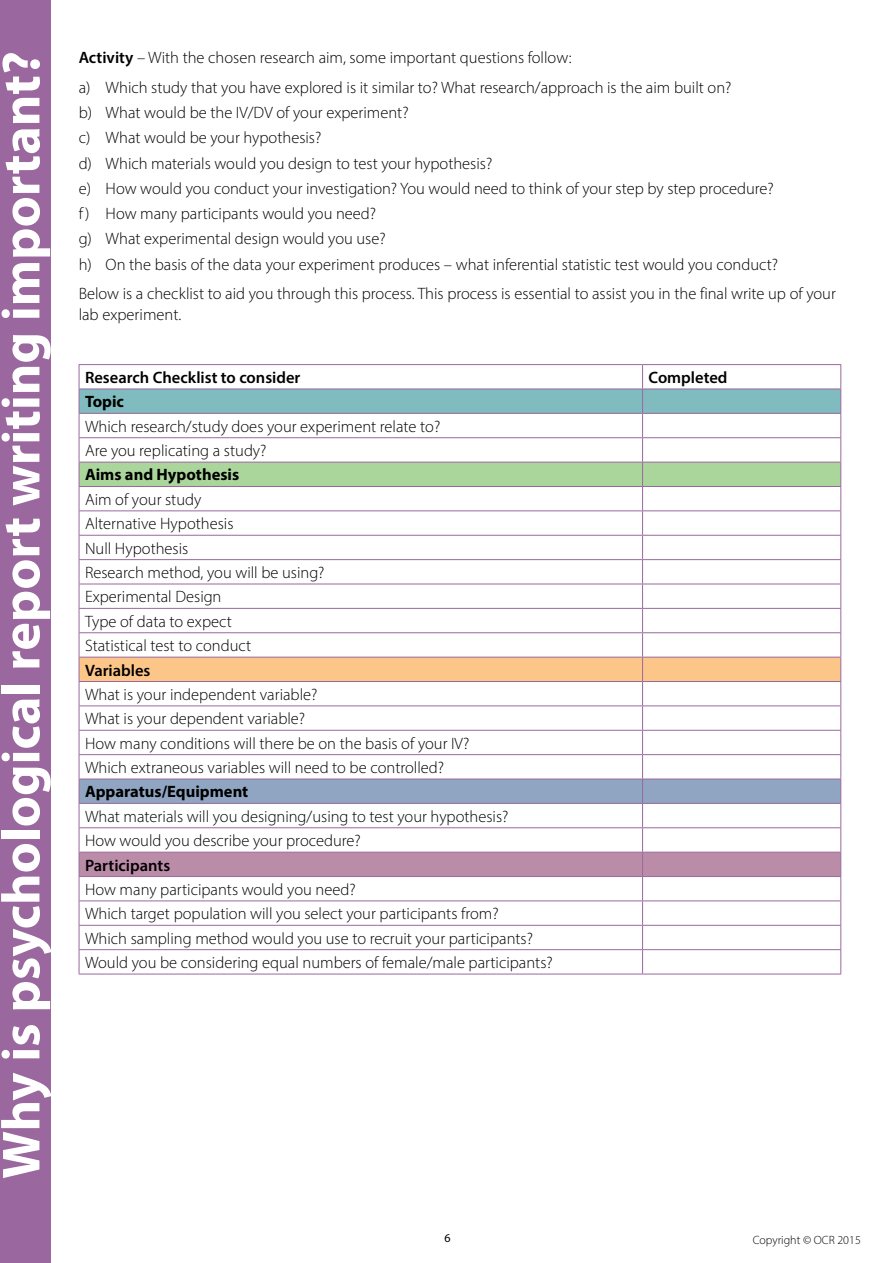
<style>
.page{position:relative;width:893px;height:1263px;background:#fff}
.page>*{position:absolute;margin:0;border:0;box-sizing:border-box;transform-origin:0 0}
.Left_heading_white{font:700 54px "Myriad Pro";color:#fff}
.Body_11pt{font:300 16.5px/21px "Myriad Pro";color:#000}
.Body_11pt-2{font:600 16.5px "Myriad Pro";color:#000}
.Body_11pt-3{font:700 16.5px "Myriad Pro";color:#000}
.t1{font:300 12px "Myriad Pro";color:#000}
.t2{font:12px "Myriad Pro";color:#000}
.s1{font-weight:600}
</style>
<div class="page">
<div style="left:0;top:0;width:51px;height:1263px;background:#9a689e"></div>
<hr style="left:79px;top:364px;width:564px;height:1px;background:#9a689e">
<hr style="left:643px;top:364px;width:198px;height:1px;background:#9a689e">
<svg style="left:79px;top:365px;width:762px;height:609px"></svg>
<hr style="left:79px;top:974px;width:564px;height:1px;background:#9a689e">
<hr style="left:643px;top:974px;width:198px;height:1px;background:#9a689e">
<p class="Left_heading_white" style="left:-14px;top:1179px;width:1129px;rotate:-90deg">Why is psychological report writing important?</p>
<p class="Body_11pt" style="left:79px;top:47px;width:494px"><span class="s1">Activity</span> – With the chosen research aim, some important questions follow:</p>
<p class="Body_11pt" style="left:79px;top:77px;width:654px">a) Which study that you have explored is it similar to? What research/approach is the aim built on?</p>
<p class="Body_11pt" style="left:79px;top:102px;width:332px">b) What would be the IV/DV of your experiment?</p>
<p class="Body_11pt" style="left:79px;top:127px;width:244px">c) What would be your hypothesis?</p>
<p class="Body_11pt" style="left:79px;top:153px;width:415px">d) Which materials would you design to test your hypothesis?</p>
<p class="Body_11pt" style="left:79px;top:178px;width:697px">e) How would you conduct your investigation? You would need to think of your step by step procedure?</p>
<p class="Body_11pt" style="left:79px;top:203px;width:299px">f ) How many participants would you need?</p>
<p class="Body_11pt" style="left:79px;top:228px;width:309px">g) What experimental design would you use?</p>
<p class="Body_11pt" style="left:79px;top:254px;width:701px">h) On the basis of the data your experiment produces – what inferential statistic test would you conduct?</p>
<p class="Body_11pt" style="left:79px;top:283px;width:759px">Below is a checklist to aid you through this process. This process is essential to assist you in the final write up of your lab experiment.</p>
<p class="Body_11pt-2" style="left:85px;top:367px;width:217px">Research Checklist to consider</p>
<p class="Body_11pt-2" style="left:649px;top:367px;width:80px">Completed</p>
<p class="Body_11pt-3" style="left:85px;top:391px;width:41px">Topic</p>
<p class="Body_11pt" style="left:85px;top:416px;width:357px">Which research/study does your experiment relate to?</p>
<p class="Body_11pt" style="left:85px;top:440px;width:183px">Are you replicating a study?</p>
<p class="Body_11pt-3" style="left:85px;top:464px;width:156px">Aims and Hypothesis</p>
<p class="Body_11pt" style="left:85px;top:489px;width:118px">Aim of your study</p>
<p class="Body_11pt" style="left:85px;top:513px;width:150px">Alternative Hypothesis</p>
<p class="Body_11pt" style="left:85px;top:537px;width:105px">Null Hypothesis</p>
<p class="Body_11pt" style="left:85px;top:562px;width:241px">Research method, you will be using?</p>
<p class="Body_11pt" style="left:85px;top:586px;width:138px">Experimental Design</p>
<p class="Body_11pt" style="left:85px;top:611px;width:148px">Type of data to expect</p>
<p class="Body_11pt" style="left:85px;top:635px;width:168px">Statistical test to conduct</p>
<p class="Body_11pt-2" style="left:85px;top:659px;width:67px">Variables</p>
<p class="Body_11pt" style="left:85px;top:684px;width:234px">What is your independent variable?</p>
<p class="Body_11pt" style="left:85px;top:708px;width:222px">What is your dependent variable?</p>
<p class="Body_11pt" style="left:85px;top:732px;width:386px">How many conditions will there be on the basis of your IV?</p>
<p class="Body_11pt" style="left:85px;top:757px;width:361px">Which extraneous variables will need to be controlled?</p>
<p class="Body_11pt-3" style="left:85px;top:781px;width:165px">Apparatus/Equipment</p>
<p class="Body_11pt" style="left:85px;top:806px;width:425px">What materials will you designing/using to test your hypothesis?</p>
<p class="Body_11pt" style="left:85px;top:830px;width:277px">How would you describe your procedure?</p>
<p class="Body_11pt-2" style="left:85px;top:854px;width:87px">Participants</p>
<p class="Body_11pt" style="left:85px;top:879px;width:272px">How many participants would you need?</p>
<p class="Body_11pt" style="left:85px;top:903px;width:415px">Which target population will you select your participants from?</p>
<p class="Body_11pt" style="left:85px;top:927px;width:449px">Which sampling method would you use to recruit your participants?</p>
<p class="Body_11pt" style="left:85px;top:952px;width:469px">Would you be considering equal numbers of female/male participants?</p>
<p class="t2" style="left:444px;top:1231px;width:8px">6</p>
<p class="t1" style="left:753px;top:1233px;width:110px">Copyright © OCR 2015</p>
</div>
